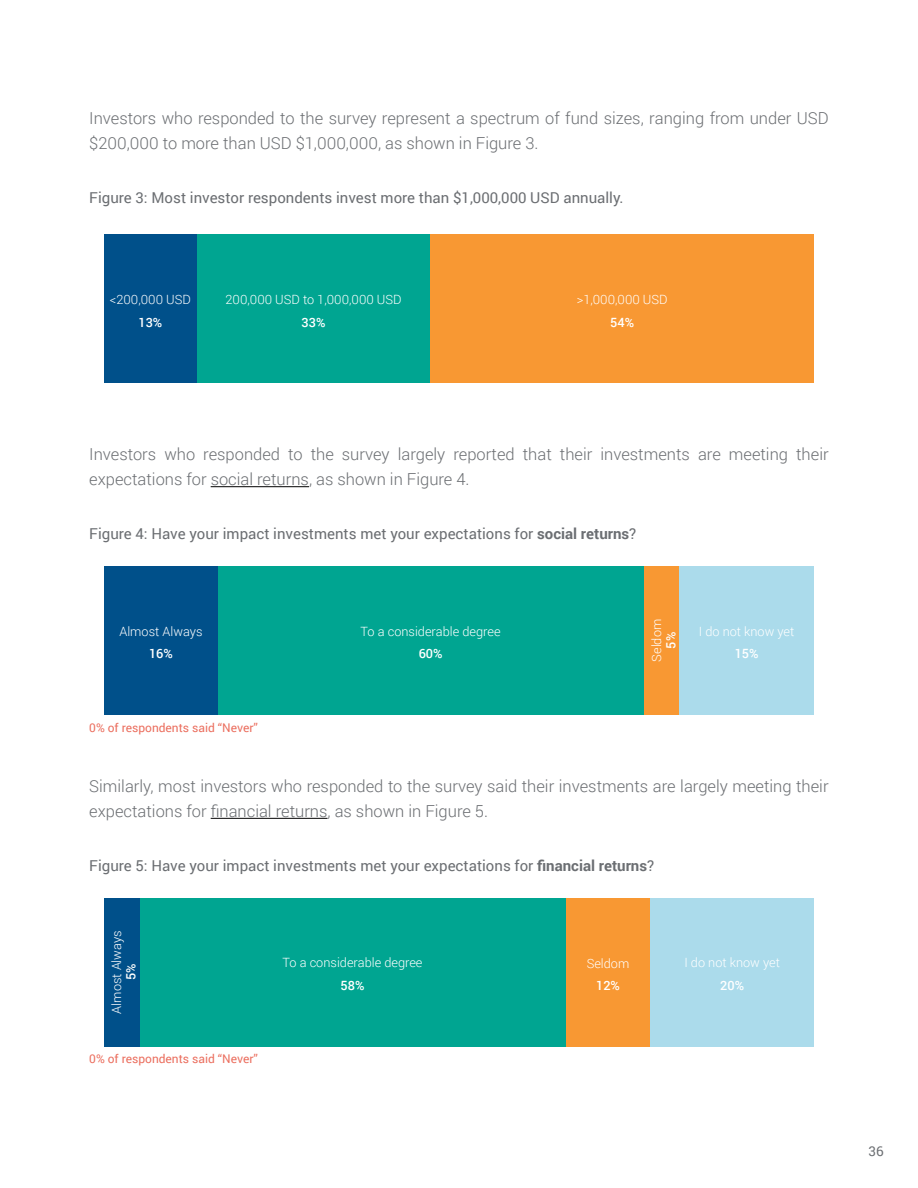
<style>
.page{position:relative;width:918px;height:1188px;background:#fff}
.page>*{position:absolute;margin:0;border:0;box-sizing:border-box;transform-origin:0 0}
.t1{font:300 16.5px/25.5px "Roboto";color:#6b6e72}
.t2{font:15px "Roboto";color:#6b6e72}
.t3{font:13.5px "Roboto";color:#6b6e72}
.t4{font:300 12.75px "Roboto";color:#fff}
.t5{font:500 12.75px "Roboto";color:#fff}
.t6{font:12px "Roboto";color:#eb6e5e}
.s1{font-weight:700}
</style>
<div class="page">
<div style="left:196px;top:234px;width:235px;height:149px;background:#00a591"></div>
<div style="left:431px;top:234px;width:383px;height:149px;background:#f89833"></div>
<div style="left:104px;top:234px;width:92px;height:149px;background:#00508a"></div>
<div style="left:643px;top:566px;width:36px;height:149px;background:#f89833"></div>
<div style="left:565px;top:898px;width:86px;height:148px;background:#f89833"></div>
<div style="left:679px;top:566px;width:135px;height:149px;background:#abdbeb"></div>
<div style="left:651px;top:898px;width:163px;height:148px;background:#abdbeb"></div>
<div style="left:218px;top:566px;width:425px;height:149px;background:#00a591"></div>
<div style="left:140px;top:898px;width:425px;height:148px;background:#00a591"></div>
<div style="left:104px;top:566px;width:114px;height:149px;background:#00508a"></div>
<div style="left:104px;top:898px;width:36px;height:148px;background:#00508a"></div>
<hr style="left:211px;top:486px;width:98px;height:1px;background:#000">
<hr style="left:211px;top:818px;width:117px;height:1px;background:#000">
<p class="t1" style="left:89px;top:104px;width:741px">Investors who responded to the survey represent a spectrum of fund sizes, ranging from under USD $200,000 to more than USD $1,000,000, as shown in Figure 3.</p>
<p class="t2" style="left:89px;top:187px;width:536px">Figure 3: Most investor respondents invest more than $1,000,000 USD annually.</p>
<p class="t4" style="left:110px;top:291px;width:82px">&lt;200,000 USD</p>
<p class="t5" style="left:138px;top:313px;width:25px">13%</p>
<p class="t4" style="left:226px;top:291px;width:177px">200,000 USD to 1,000,000 USD</p>
<p class="t5" style="left:302px;top:313px;width:25px">33%</p>
<p class="t4" style="left:577px;top:291px;width:92px">&gt;1,000,000 USD</p>
<p class="t5" style="left:610px;top:313px;width:25px">54%</p>
<p class="t1" style="left:89px;top:441px;width:741px">Investors who responded to the survey largely reported that their investments are meeting their expectations for social returns, as shown in Figure 4.</p>
<p class="t2" style="left:89px;top:524px;width:549px">Figure 4: Have your impact investments met your expectations for <span class="s1">social returns</span>?</p>
<p class="t4" style="left:119px;top:622px;width:85px">Almost Always</p>
<p class="t5" style="left:149px;top:645px;width:25px">16%</p>
<p class="t6" style="left:89px;top:719px;width:170px">0% of respondents said “Never”</p>
<p class="t4" style="left:361px;top:622px;width:141px">To a considerable degree</p>
<p class="t5" style="left:419px;top:645px;width:25px">60%</p>
<p class="t4" style="left:648px;top:662px;width:44px;rotate:-90deg">Seldom</p>
<p class="t5" style="left:662px;top:649px;width:18px;rotate:-90deg">5%</p>
<p class="t4" style="left:699px;top:622px;width:97px">I do not know yet</p>
<p class="t5" style="left:735px;top:645px;width:25px">15%</p>
<p class="t1" style="left:89px;top:772px;width:741px">Similarly, most investors who responded to the survey said their investments are largely meeting their expectations for financial returns, as shown in Figure 5.</p>
<p class="t2" style="left:89px;top:855px;width:567px">Figure 5: Have your impact investments met your expectations for <span class="s1">financial returns</span>?</p>
<p class="t4" style="left:108px;top:1014px;width:85px;rotate:-90deg">Almost Always</p>
<p class="t5" style="left:122px;top:980px;width:18px;rotate:-90deg">5%</p>
<p class="t6" style="left:89px;top:1051px;width:170px">0% of respondents said “Never”</p>
<p class="t4" style="left:283px;top:954px;width:141px">To a considerable degree</p>
<p class="t5" style="left:341px;top:977px;width:25px">58%</p>
<p class="t4" style="left:587px;top:954px;width:44px">Seldom</p>
<p class="t5" style="left:596px;top:977px;width:25px">12%</p>
<p class="t4" style="left:684px;top:954px;width:97px">I do not know yet</p>
<p class="t5" style="left:720px;top:977px;width:25px">20%</p>
<p class="t3" style="left:869px;top:1142px;width:17px">36</p>
</div>
